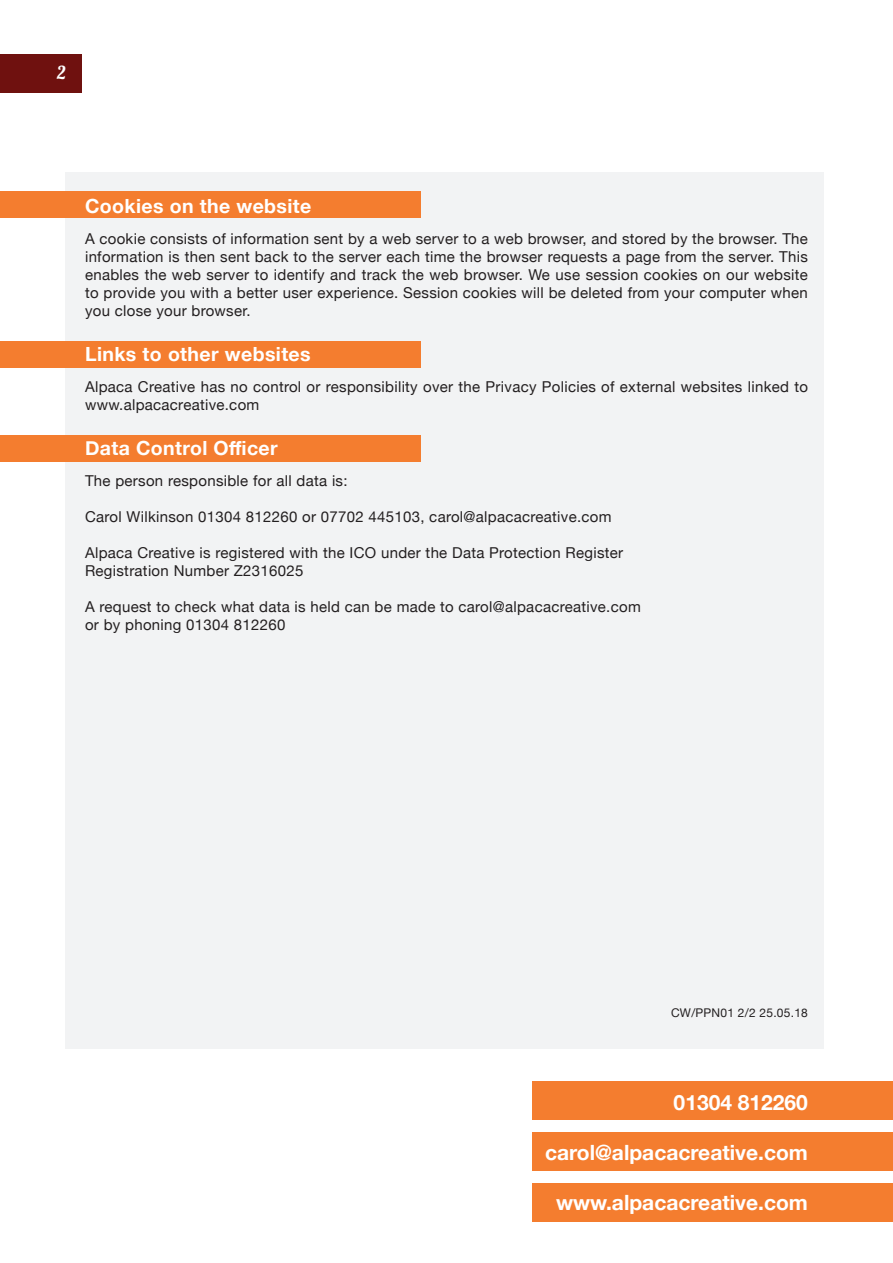
<style>
.page{position:relative;width:893px;height:1263px;background:#fff}
.page>*{position:absolute;margin:0;border:0;box-sizing:border-box;transform-origin:0 0}
.t1{font:700 21px "Helvetica Neue";color:#fff}
.t2{font:700 19.5px "Helvetica Neue";letter-spacing:.02em;color:#fff}
.t3{font:18px "Lobster 1.4";color:#fff}
.t4{font:15px/18px "Helvetica Neue";letter-spacing:.02em;color:#231f20}
.t5{font:12px "Helvetica Neue";letter-spacing:.02em;color:#231f20}
</style>
<div class="page">
<div style="left:65px;top:173px;width:758px;height:876px;background:#f2f3f4"></div>
<div style="left:0;top:191px;width:421px;height:27px;background:#f47d2f"></div>
<div style="left:0;top:54px;width:82px;height:38px;background:#6f110f"></div>
<div style="left:533px;top:1183px;width:360px;height:39px;background:#f47d2f"></div>
<div style="left:533px;top:1132px;width:360px;height:38px;background:#f47d2f"></div>
<div style="left:533px;top:1081px;width:360px;height:38px;background:#f47d2f"></div>
<div style="left:0;top:341px;width:421px;height:27px;background:#f47d2f"></div>
<div style="left:0;top:435px;width:421px;height:27px;background:#f47d2f"></div>
<p class="t3" style="left:57px;top:61px;width:10px">2</p>
<h2 class="t2" style="left:85px;top:191px;width:228px">Cookies on the website</h2>
<p class="t4" style="left:85px;top:230px;width:724px;text-align:justify">A cookie consists of information sent by a web server to a web browser, and stored by the browser. The information is then sent back to the server each time the browser requests a page from the server. This enables the web server to identify and track the web browser. We use session cookies on our website to provide you with a better user experience. Session cookies will be deleted from your computer when you close your browser.</p>
<h2 class="t2" style="left:85px;top:339px;width:227px">Links to other websites</h2>
<p class="t4" style="left:85px;top:378px;width:724px">Alpaca Creative has no control or responsibility over the Privacy Policies of external websites linked to www.alpacacreative.com</p>
<h2 class="t2" style="left:85px;top:432px;width:194px">Data Control Officer</h2>
<p class="t4" style="left:85px;top:472px;width:264px">The person responsible for all data is:</p>
<p class="t4" style="left:85px;top:508px;width:528px">Carol Wilkinson 01304 812260 or 07702 445103, carol@alpacacreative.com</p>
<p class="t4" style="left:85px;top:544px;width:540px">Alpaca Creative is registered with the ICO under the Data Protection Register<br>Registration Number Z2316025</p>
<p class="t4" style="left:85px;top:598px;width:557px">A request to check what data is held can be made to carol@alpacacreative.com or by phoning 01304 812260</p>
<p class="t5" style="left:671px;top:1004px;width:138px">CW/PPN01 2/2 25.05.18</p>
<h1 class="t1" style="left:674px;top:1086px;width:136px">01304 812260</h1>
<h1 class="t1" style="left:545px;top:1136px;width:264px">carol@alpacacreative.com</h1>
<h1 class="t1" style="left:556px;top:1186px;width:253px">www.alpacacreative.com</h1>
</div>
